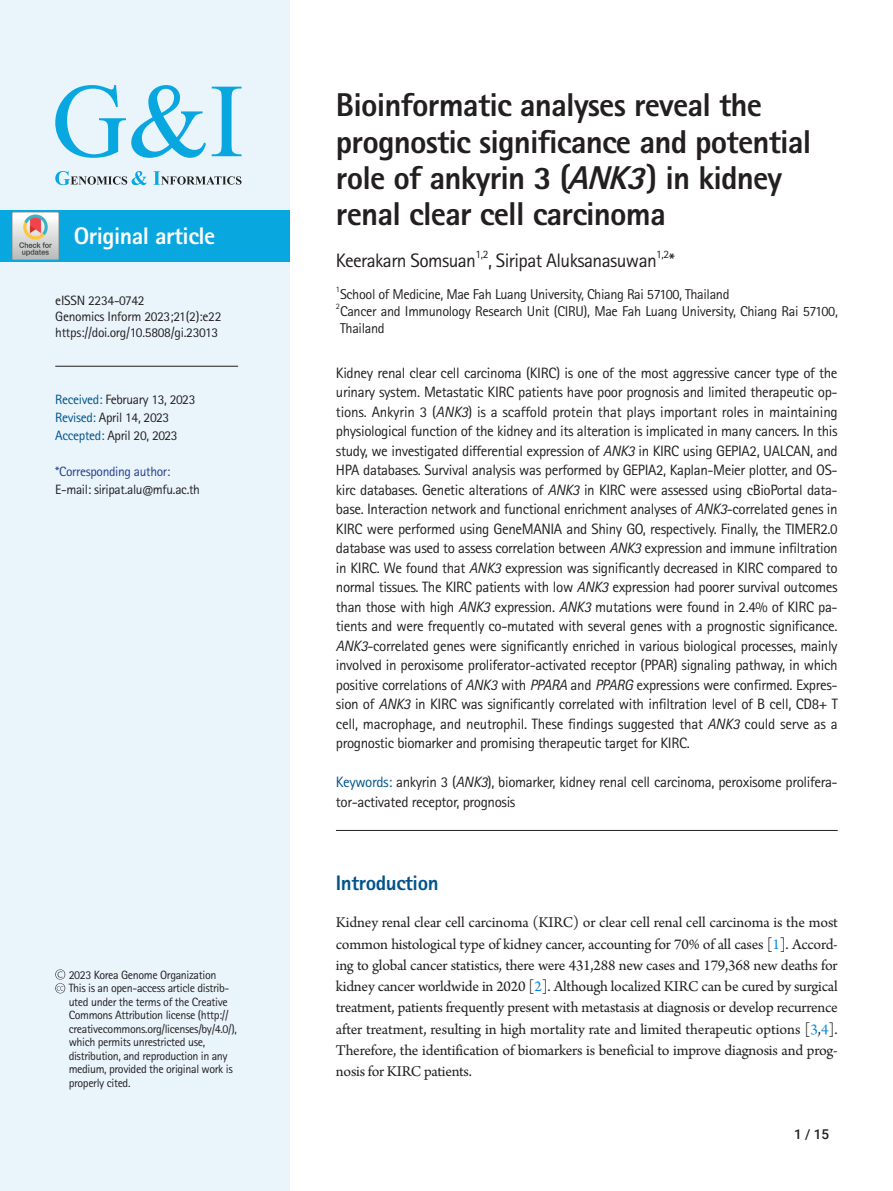
<style>
.page{position:relative;width:893px;height:1191px;background:#fff}
.page>*{position:absolute;margin:0;border:0;box-sizing:border-box;transform-origin:0 0}
.article-title{font:800 33px/36.3px "Rotis Sans Serif Std";letter-spacing:-.025em;color:#231f20}
.subject{font:800 24px "Rotis Sans Serif Std";letter-spacing:-.02em;color:#fff}
.body-title{font:800 21px "Rotis Sans Serif Std";letter-spacing:-.02em;color:#00548b}
.contrib-group{font:19.5px "Rotis Sans Serif Std";letter-spacing:-.03em;color:#231f20}
.body{font:15.75px/21.3px "Arno Pro";letter-spacing:-.015em;color:#231f20;text-align:justify}
.abstract{font:15px/19.5px "Rotis Sans Serif Std";letter-spacing:-.025em;color:#231f20;text-align:justify}
.aff{font:14.25px/17.1px "Rotis Sans Serif Std";letter-spacing:-.025em;color:#231f20}
.date-published{font:13.5px "Rotis Sans Serif Std";letter-spacing:-.025em;color:#231f20}
.doi{font:13.5px "Rotis Sans Serif Std";letter-spacing:-.02em;color:#231f20}
.date-published-2{font:13.5px "Rotis Sans Serif Std";letter-spacing:-.025em;color:#253f8e}
.t1{font:500 13.5px "Roboto";color:#231f20}
.t2{font:12px/13.5px "Rotis Sans Serif Std";letter-spacing:-.03em;color:#231f20}
.contrib-group-2{font:11.4px "Rotis Sans Serif Std";color:#231f20}
.aff-2{font:8.25px "Rotis Sans Serif Std";color:#231f20}
.s1{color:#00548b}
.s2{font-style:italic}
.s3{color:#0b88de}
</style>
<div class="page">
<div style="left:0;top:0;width:289px;height:1191px;background:#e9f4fb"></div>
<svg style="left:55px;top:171px;width:187px;height:14px"></svg>
<svg style="left:55px;top:85px;width:151px;height:73px"></svg>
<svg style="left:212px;top:87px;width:30px;height:69px"></svg>
<hr style="left:55px;top:366px;width:183px;height:1px;background:#231f20">
<svg style="left:55px;top:969px;width:10px;height:24px"></svg>
<hr style="left:336px;top:830px;width:502px;height:1px;background:#231f20">
<div style="left:0;top:210px;width:289px;height:51px;background:#08a7e0"></div>
<img style="left:12px;top:212px;width:47px;height:47px">
<p class="subject" style="left:74px;top:220px;width:143px">Original article</p>
<p class="doi" style="left:55px;top:292px;width:91px">eISSN 2234-0742</p>
<p class="doi" style="left:55px;top:308px;width:168px">Genomics Inform 2023;21(2):e22</p>
<p class="doi" style="left:55px;top:325px;width:165px">https://doi.org/10.5808/gi.23013</p>
<p class="date-published" style="left:55px;top:391px;width:142px"><span class="s1">Received:</span> February 13, 2023</p>
<p class="date-published" style="left:55px;top:409px;width:116px"><span class="s1">Revised:</span> April 14, 2023</p>
<p class="date-published" style="left:55px;top:427px;width:124px"><span class="s1">Accepted:</span> April 20, 2023</p>
<p class="date-published-2" style="left:55px;top:463px;width:117px">*Corresponding author:</p>
<p class="date-published" style="left:55px;top:481px;width:146px">E-mail: siripat.alu@mfu.ac.th</p>
<p class="t2" style="left:69px;top:968px;width:170px">2023 Korea Genome Organization<br>This is an open-access article distrib&shy;uted under the terms of the Creative Commons Attribution license (http:// creativecommons.org/licenses/by/4.0/), which permits unrestricted use, distribution, and reproduction in any medium, provided the original work is properly cited.</p>
<p class="article-title" style="left:336px;top:86px;width:477px">Bioinformatic analyses reveal the prognostic significance and potential role of ankyrin 3 (<span class="s2">ANK3</span>) in kidney renal clear cell carcinoma</p>
<p class="contrib-group" style="left:336px;top:249px;width:142px">Keerakarn Somsuan</p>
<p class="contrib-group-2" style="left:475px;top:247px;width:15px">1,2</p>
<p class="contrib-group" style="left:488px;top:249px;width:170px">, Siripat Aluksanasuwan</p>
<p class="contrib-group-2" style="left:656px;top:247px;width:15px">1,2</p>
<p class="contrib-group" style="left:669px;top:249px;width:8px">*</p>
<p class="aff-2" style="left:336px;top:284px;width:6px">1</p>
<p class="aff" style="left:340px;top:285px;width:391px">School of Medicine, Mae Fah Luang University, Chiang Rai 57100, Thailand</p>
<p class="aff-2" style="left:336px;top:301px;width:6px">2</p>
<p class="aff" style="left:340px;top:303px;width:499px">Cancer and Immunology Research Unit (CIRU), Mae Fah Luang University, Chiang Rai 57100,<br>Thailand</p>
<p class="abstract" style="left:336px;top:363px;width:503px">Kidney renal clear cell carcinoma (KIRC) is one of the most aggressive cancer type of the urinary system. Metastatic KIRC patients have poor prognosis and limited therapeutic op&shy;tions. Ankyrin 3 (<span class="s2">ANK3</span>) is a scaffold protein that plays important roles in maintaining physiological function of the kidney and its alteration is implicated in many cancers. In this study, we investigated differential expression of <span class="s2">ANK3</span> in KIRC using GEPIA2, UALCAN, and HPA databases. Survival analysis was performed by GEPIA2, Kaplan-Meier plotter, and OS&shy;kirc databases. Genetic alterations of <span class="s2">ANK3</span> in KIRC were assessed using cBioPortal data&shy;base. Interaction network and functional enrichment analyses of <span class="s2">ANK3</span>-correlated genes in KIRC were performed using GeneMANIA and Shiny GO, respectively. Finally, the TIMER2.0 database was used to assess correlation between <span class="s2">ANK3</span> expression and immune infiltration in KIRC. We found that <span class="s2">ANK3</span> expression was significantly decreased in KIRC compared to normal tissues. The KIRC patients with low <span class="s2">ANK3</span> expression had poorer survival outcomes than those with high <span class="s2">ANK3</span> expression. <span class="s2">ANK3</span> mutations were found in 2.4% of KIRC pa&shy;tients and were frequently co-mutated with several genes with a prognostic significance.<br><span class="s2">ANK3</span>-correlated genes were significantly enriched in various biological processes, mainly involved in peroxisome proliferator-activated receptor (PPAR) signaling pathway, in which positive correlations of <span class="s2">ANK3</span> with <span class="s2">PPARA</span> and <span class="s2">PPARG</span> expressions were confirmed. Expres&shy;sion of <span class="s2">ANK3</span> in KIRC was significantly correlated with infiltration level of B cell, CD8+ T cell, macrophage, and neutrophil. These findings suggested that <span class="s2">ANK3</span> could serve as a prognostic biomarker and promising therapeutic target for KIRC.</p>
<p class="abstract" style="left:336px;top:772px;width:503px"><span class="s1">Keywords:</span> ankyrin 3 (<span class="s2">ANK3</span>), biomarker, kidney renal cell carcinoma, peroxisome prolifera&shy;tor-activated receptor, prognosis</p>
<p class="body-title" style="left:336px;top:869px;width:104px">Introduction</p>
<p class="body" style="left:336px;top:912px;width:503px">Kidney renal clear cell carcinoma (KIRC) or clear cell renal cell carcinoma is the most common histological type of kidney cancer, accounting for 70% of all cases [<span class="s3">1</span>]. Accord&shy;ing to global cancer statistics, there were 431,288 new cases and 179,368 new deaths for kidney cancer worldwide in 2020 [<span class="s3">2</span>]. Although localized KIRC can be cured by surgical treatment, patients frequently present with metastasis at diagnosis or develop recurrence after treatment, resulting in high mortality rate and limited therapeutic options [<span class="s3">3</span>,<span class="s3">4</span>].<br>Therefore, the identification of biomarkers is beneficial to improve diagnosis and prog&shy;nosis for KIRC patients.</p>
<p class="t1" style="left:794px;top:1124px;width:37px">1 / 15</p>
</div>
